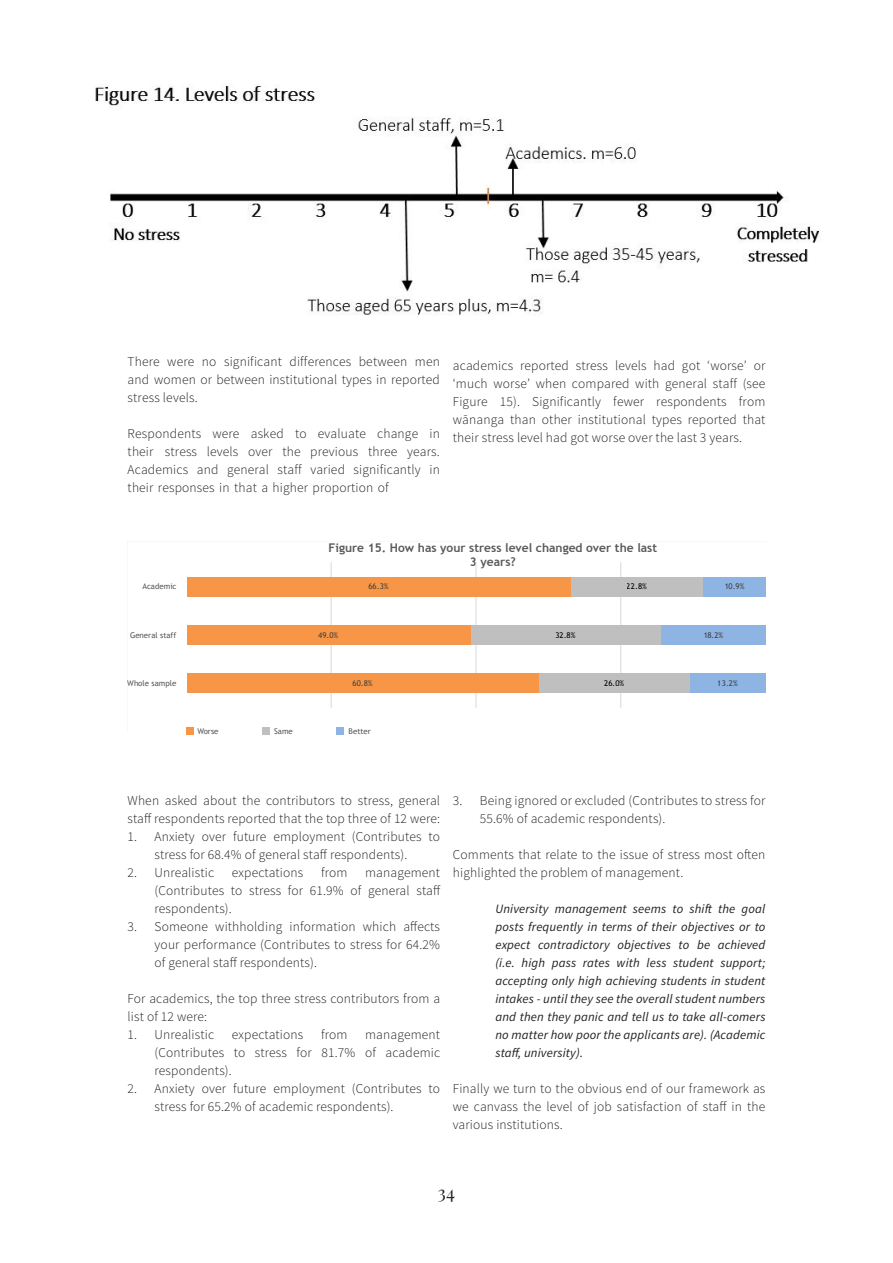
<style>
.page{position:relative;width:893px;height:1263px;background:#fff}
.page>*{position:absolute;margin:0;border:0;box-sizing:border-box;transform-origin:0 0}
.t1{font:18px "Playfair Display";color:#231f20}
.Paragraph_Style_1{font:300 13.5px/18px "Source Sans Pro";letter-spacing:.01em;color:#231f20;text-align:justify}
.t2{font:italic 12.75px/18px "Source Sans Pro";letter-spacing:.01em;color:#231f20;text-align:justify}
.t3{font:700 12px/14.4px "Trebuchet MS";color:#595959;text-align:center}
.t4{font:7.95px "Trebuchet MS";color:#595959}
.t5{font:7.95px "Trebuchet MS";color:#404040}
.t6{font:7.95px "Trebuchet MS";color:#000}
</style>
<div class="page">
<svg style="left:187px;top:562px;width:578px;height:146px"></svg>
<hr style="left:331px;top:562px;width:1px;height:146px;background:#d9d9d9">
<hr style="left:475px;top:562px;width:1px;height:146px;background:#d9d9d9">
<hr style="left:620px;top:562px;width:1px;height:146px;background:#d9d9d9">
<div style="left:703px;top:577px;width:62px;height:19px;background:#8eb4e3"></div>
<div style="left:661px;top:625px;width:104px;height:20px;background:#8eb4e3"></div>
<div style="left:690px;top:674px;width:75px;height:19px;background:#8eb4e3"></div>
<div style="left:570px;top:577px;width:133px;height:19px;background:#bfbfbf"></div>
<div style="left:470px;top:625px;width:191px;height:20px;background:#bfbfbf"></div>
<div style="left:539px;top:674px;width:151px;height:19px;background:#bfbfbf"></div>
<div style="left:187px;top:577px;width:383px;height:19px;background:#f79646"></div>
<div style="left:187px;top:625px;width:283px;height:20px;background:#f79646"></div>
<div style="left:187px;top:674px;width:352px;height:19px;background:#f79646"></div>
<svg style="left:193px;top:727px;width:144px;height:8px"></svg>
<div style="left:186px;top:727px;width:7px;height:8px;background:#f79646"></div>
<div style="left:262px;top:727px;width:8px;height:8px;background:#bfbfbf"></div>
<div style="left:337px;top:727px;width:7px;height:8px;background:#8eb4e3"></div>
<img style="left:95px;top:85px;width:726px;height:230px">
<p class="Paragraph_Style_1" style="left:128px;top:353px;width:314px">There were no significant differences between men and women or between institutional types in reported stress levels.</p>
<p class="Paragraph_Style_1" style="left:128px;top:425px;width:314px">Respondents were asked to evaluate change in their stress levels over the previous three years.<br>Academics and general staff varied significantly in their responses in that a higher proportion of</p>
<p class="Paragraph_Style_1" style="left:453px;top:357px;width:314px">academics reported stress levels had got ‘worse’ or ‘much worse’ when compared with general staff (see Figure 15). Significantly fewer respondents from wānanga than other institutional types reported that their stress level had got worse over the last 3 years.</p>
<p class="t4" style="left:142px;top:581px;width:36px">Academic</p>
<p class="t4" style="left:130px;top:630px;width:48px">General staff</p>
<p class="t3" style="left:328px;top:540px;width:330px">Figure 15. How has your stress level changed over the last<br>3 years?</p>
<p class="t5" style="left:368px;top:582px;width:22px">66.3%</p>
<p class="t6" style="left:627px;top:582px;width:22px">22.8%</p>
<p class="t5" style="left:724px;top:582px;width:22px">10.9%</p>
<p class="t5" style="left:318px;top:630px;width:22px">49.0%</p>
<p class="t6" style="left:555px;top:630px;width:22px">32.8%</p>
<p class="t5" style="left:703px;top:630px;width:22px">18.2%</p>
<p class="t4" style="left:127px;top:679px;width:51px">Whole sample</p>
<p class="t5" style="left:718px;top:678px;width:22px">13.2%</p>
<p class="t5" style="left:353px;top:678px;width:22px">60.8%</p>
<p class="t6" style="left:604px;top:678px;width:22px">26.0%</p>
<p class="t4" style="left:197px;top:726px;width:23px">Worse</p>
<p class="t4" style="left:274px;top:726px;width:20px">Same</p>
<p class="t4" style="left:349px;top:726px;width:24px">Better</p>
<p class="Paragraph_Style_1" style="left:128px;top:791px;width:314px">When asked about the contributors to stress, general staff respondents reported that the top three of 12 were:</p>
<p class="Paragraph_Style_1" style="left:128px;top:827px;width:314px;text-align:center">1. Anxiety over future employment (Contributes to stress for 68.4% of general staff respondents).</p>
<p class="Paragraph_Style_1" style="left:128px;top:863px;width:88px">2. Unrealistic</p>
<p class="Paragraph_Style_1" style="left:232px;top:863px;width:73px">expectations</p>
<p class="Paragraph_Style_1" style="left:321px;top:863px;width:28px">from</p>
<p class="Paragraph_Style_1" style="left:155px;top:863px;width:287px;text-indent:211px">management (Contributes to stress for 61.9% of general staff respondents).</p>
<p class="Paragraph_Style_1" style="left:155px;top:917px;width:287px;text-indent:-27px">3. Someone withholding information which affects your performance (Contributes to stress for 64.2% of general staff respondents).</p>
<p class="Paragraph_Style_1" style="left:128px;top:989px;width:314px">For academics, the top three stress contributors from a list of 12 were:</p>
<p class="Paragraph_Style_1" style="left:128px;top:1025px;width:88px">1. Unrealistic</p>
<p class="Paragraph_Style_1" style="left:232px;top:1025px;width:73px">expectations</p>
<p class="Paragraph_Style_1" style="left:321px;top:1025px;width:28px">from</p>
<p class="Paragraph_Style_1" style="left:155px;top:1025px;width:287px;text-indent:211px">management (Contributes to stress for 81.7% of academic respondents).</p>
<p class="Paragraph_Style_1" style="left:155px;top:1079px;width:287px;text-indent:-27px">2. Anxiety over future employment (Contributes to stress for 65.2% of academic respondents).</p>
<p class="Paragraph_Style_1" style="left:480px;top:791px;width:287px;text-indent:-27px">3. Being ignored or excluded (Contributes to stress for<br>55.6% of academic respondents).</p>
<p class="Paragraph_Style_1" style="left:453px;top:845px;width:314px">Comments that relate to the issue of stress most often highlighted the problem of management.</p>
<p class="t2" style="left:495px;top:900px;width:272px">University management seems to shift the goal posts frequently in terms of their objectives or to expect contradictory objectives to be achieved (i.e. high pass rates with less student support; accepting only high achieving students in student intakes - until they see the overall student numbers and then they panic and tell us to take all-comers no matter how poor the applicants are). (Academic staff, university).</p>
<p class="Paragraph_Style_1" style="left:453px;top:1079px;width:314px">Finally we turn to the obvious end of our framework as we canvass the level of job satisfaction of staff in the various institutions.</p>
<h1 class="t1" style="left:438px;top:1178px;width:19px">34</h1>
</div>
